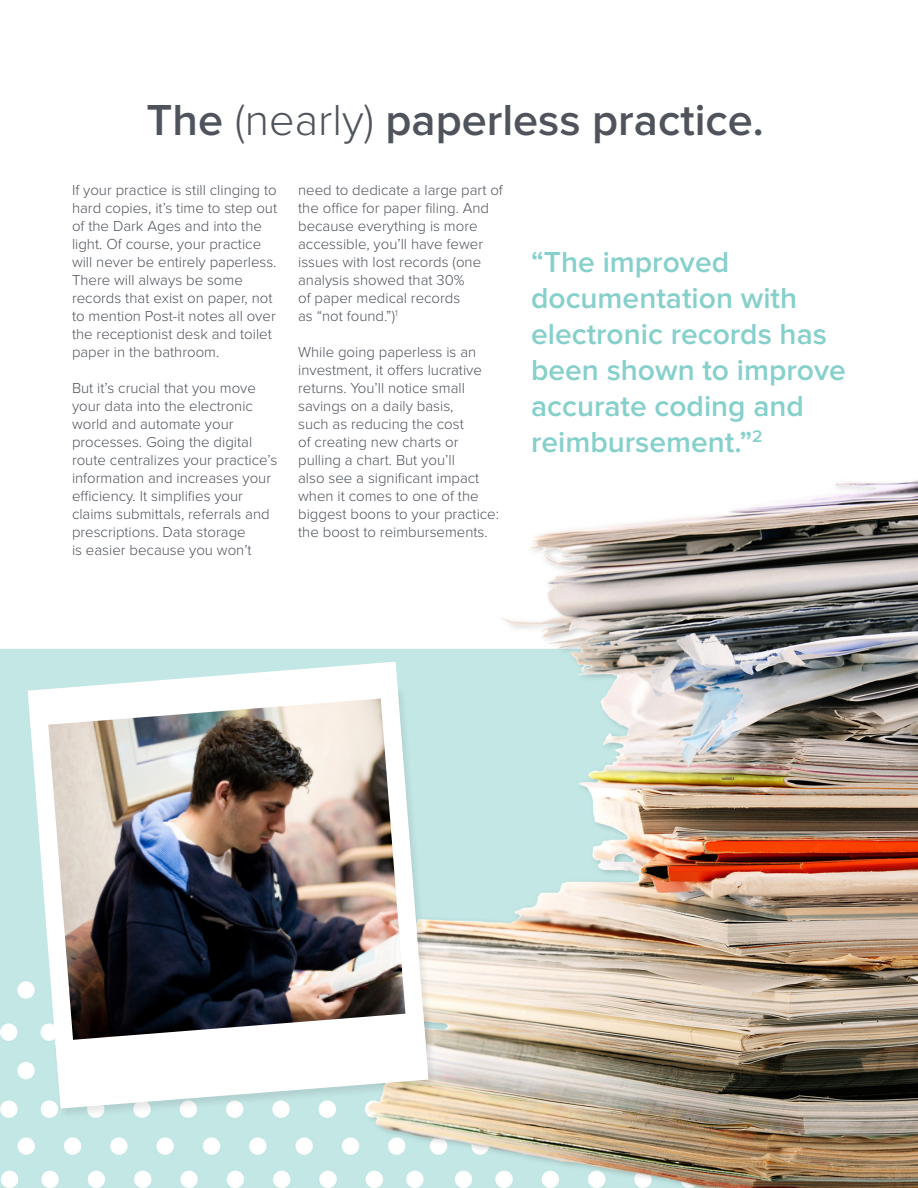
<style>
.page{position:relative;width:918px;height:1188px;background:#fff}
.page>*{position:absolute;margin:0;border:0;box-sizing:border-box;transform-origin:0 0}
.t1{font:600 45px "Proxima Nova";color:#4f545c}
.t2{font:600 30px/36px "Proxima Nova";color:#86d0cc}
.t3{font:300 15px/18px "Proxima Nova";color:#4f545c}
.s1{font-weight:300}
</style>
<div class="page">
<img style="left:1px;top:480px;width:917px;height:708px">
<div style="left:377px;top:684px;width:58px;height:374px;background:#000;opacity:.1"></div>
<div style="left:52px;top:1011px;width:386px;height:109px;background:#000;opacity:.1"></div>
<img style="left:28px;top:662px;width:400px;height:447px">
<h1 class="t1" style="left:147px;top:94px;width:619px">The <span class="s1">(nearly)</span> paperless practice.</h1>
<p class="t3" style="left:72px;top:181px;width:207px">If your practice is still clinging to hard copies, it’s time to step out of the Dark Ages and into the light. Of course, your practice will never be entirely paperless.<br>There will always be some records that exist on paper, not to mention Post-it notes all over the receptionist desk and toilet paper in the bathroom.</p>
<p class="t3" style="left:72px;top:379px;width:207px">But it’s crucial that you move your data into the electronic world and automate your processes. Going the digital route centralizes your practice’s information and increases your efficiency. It simplifies your claims submittals, referrals and prescriptions. Data storage<br>is easier because you won’t</p>
<p class="t3" style="left:298px;top:181px;width:206px">need to dedicate a large part of the office for paper filing. And because everything is more accessible, you’ll have fewer issues with lost records (one analysis showed that 30%<br>of paper medical records<br>as “not found.”)<sup>1</sup></p>
<p class="t3" style="left:298px;top:343px;width:202px">While going paperless is an investment, it offers lucrative returns. You’ll notice small savings on a daily basis,<br>such as reducing the cost<br>of creating new charts or pulling a chart. But you’ll<br>also see a significant impact when it comes to one of the biggest boons to your practice: the boost to reimbursements.</p>
<h2 class="t2" style="left:531px;top:245px;width:316px">“The improved documentation with electronic records has been shown to improve accurate coding and reimbursement.”<sup>2</sup></h2>
</div>
